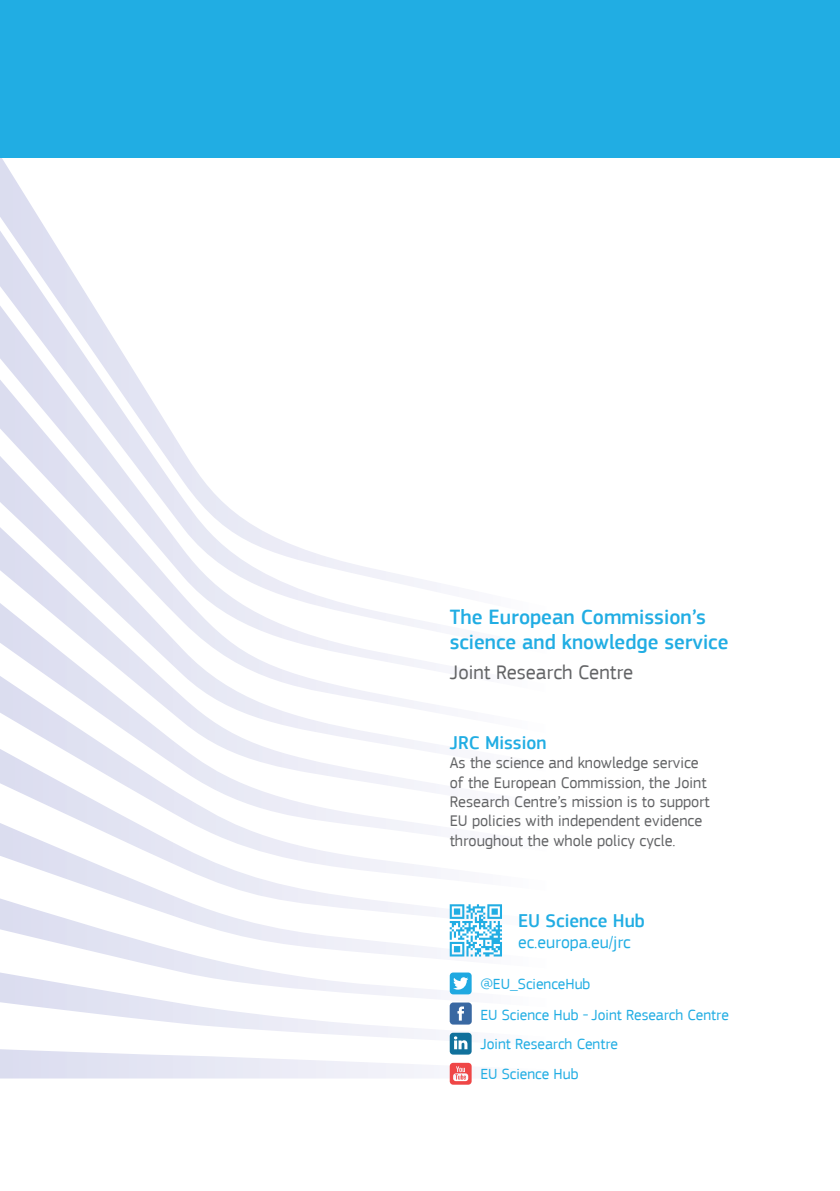
<style>
.page{position:relative;width:840px;height:1191px;background:#fff}
.page>*{position:absolute;margin:0;border:0;box-sizing:border-box;transform-origin:0 0}
.t1{font:500 21.4px/25px "EC Square Sans Pro";color:#21ade3}
.t2{font:20.6px "EC Square Sans Pro";color:#636466}
.t3{font:500 19.2px "EC Square Sans Pro";color:#21ade3}
.t4{font:17.6px "EC Square Sans Pro";color:#21ade3}
.t5{font:16.2px/19.4px "EC Square Sans Pro";color:#636466}
.t6{font:15.4px/30.8px "EC Square Sans Pro";color:#21ade3}
</style>
<div class="page">
<img style="left:0;top:158px;width:46px;height:72px">
<img style="left:37px;top:734px;width:402px;height:15px">
<img style="left:0;top:749px;width:439px;height:74px">
<img style="left:0;top:823px;width:440px;height:75px">
<img style="left:0;top:898px;width:502px;height:74px">
<img style="left:0;top:972px;width:472px;height:74px">
<img style="left:0;top:1049px;width:472px;height:29px">
<img style="left:0;top:230px;width:93px;height:75px">
<img style="left:0;top:305px;width:139px;height:74px">
<img style="left:0;top:379px;width:440px;height:355px">
<div style="left:0;top:0;width:839px;height:158px;background:#21ade3"></div>
<svg style="left:449px;top:904px;width:52px;height:52px"></svg>
<div style="left:449px;top:972px;width:22px;height:22px;background:#1fa9e1;border-radius:3px"></div>
<svg style="left:453px;top:977px;width:15px;height:12px"></svg>
<svg style="left:449px;top:1002px;width:22px;height:22px"></svg>
<div style="left:449px;top:1032px;width:22px;height:22px;background:#11719c;border-radius:3px"></div>
<svg style="left:454px;top:1036px;width:13px;height:13px"></svg>
<svg style="left:449px;top:1062px;width:22px;height:22px"></svg>
<h1 class="t1" style="left:449px;top:605px;width:280px">The European Commission’s science and knowledge service</h1>
<p class="t2" style="left:449px;top:660px;width:185px">Joint Research Centre</p>
<p class="t3" style="left:449px;top:731px;width:98px">JRC Mission</p>
<p class="t5" style="left:449px;top:753px;width:261px">As the science and knowledge service of the European Commission, the Joint Research Centre’s mission is to support EU policies with independent evidence throughout the whole policy cycle.</p>
<p class="t3" style="left:518px;top:909px;width:128px">EU Science Hub</p>
<p class="t4" style="left:518px;top:931px;width:114px">ec.europa.eu/jrc</p>
<p class="t6" style="left:480px;top:968px;width:250px">@EU_ScienceHub<br>EU Science Hub - Joint Research Centre</p>
<p class="t6" style="left:480px;top:1028px;width:139px;line-height:30px">Joint Research Centre<br>EU Science Hub</p>
</div>
